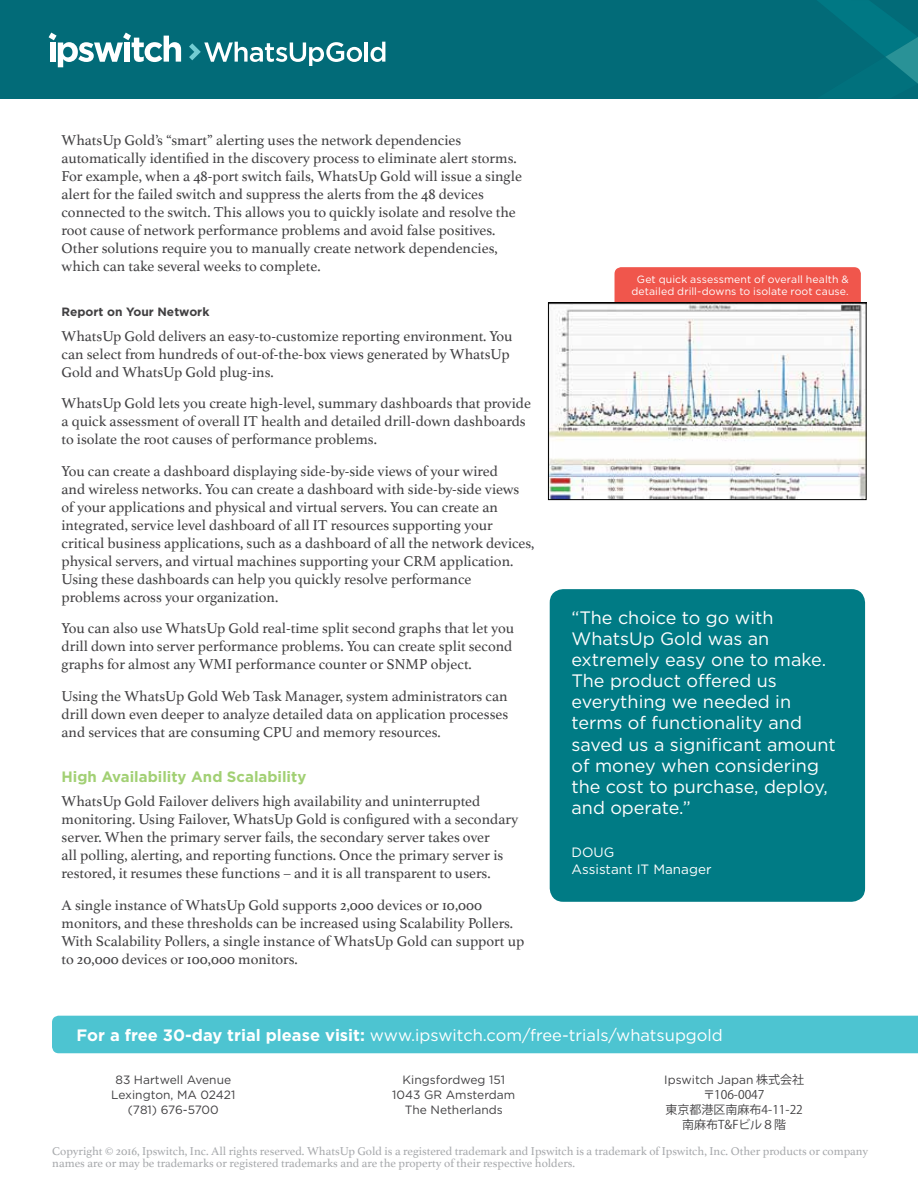
<style>
.page{position:relative;width:918px;height:1188px;background:#fff}
.page>*{position:absolute;margin:0;border:0;box-sizing:border-box;transform-origin:0 0}
.t1{font:18px/21px "Gotham";color:#fff}
.t2{font:16.5px "Gotham";color:#fff}
.t3{font:15px/18px "Athelas";color:#414042}
.t4{font:700 15px "Gotham";color:#a2d074}
.t5{font:13.5px/16.2px "Gotham";color:#fff}
.t6{font:12px/12px "Athelas";color:#a7a9ac}
.t7{font:12px/15px "Gotham";color:#414042;text-align:center}
.t8{font:12px/15px "Koz Go Pr 6 N";color:#414042;text-align:center}
.t9{font:700 12px "Gotham";color:#414042}
.t10{font:10.5px/12px "Gotham";letter-spacing:.01em;color:#fff;text-align:center}
.s1{font-weight:700}
.s2{font-family:"Koz Go Pr 6 N"}
</style>
<div class="page">
<div style="left:615px;top:267px;width:246px;height:45px;background:#f0564c;border-radius:7px"></div>
<div style="left:0;top:0;width:918px;height:98px;background:#026b78"></div>
<svg style="left:49px;top:33px;width:132px;height:34px"></svg>
<svg style="left:189px;top:42px;width:173px;height:24px"></svg>
<hr style="left:365px;top:42px;width:3px;height:20px;background:#fff">
<svg style="left:371px;top:42px;width:14px;height:20px"></svg>
<svg style="left:818px;top:0;width:100px;height:84px"></svg>
<div style="left:52px;top:1016px;width:866px;height:37px;background:#4dc4d1"></div>
<div style="left:550px;top:589px;width:315px;height:313px;background:#007b85;border-radius:14px"></div>
<img style="left:550px;top:304px;width:315px;height:194px">
<div style="left:548px;top:302px;width:319px;height:198px;border:1px solid #000"></div>
<p class="t3" style="left:62px;top:131px;width:462px">WhatsUp Gold’s “smart” alerting uses the network dependencies automatically identified in the discovery process to eliminate alert storms.<br>For example, when a 48-port switch fails, WhatsUp Gold will issue a single alert for the failed switch and suppress the alerts from the 48 devices connected to the switch. This allows you to quickly isolate and resolve the root cause of network performance problems and avoid false positives.<br>Other solutions require you to manually create network dependencies, which can take several weeks to complete.</p>
<p class="t9" style="left:62px;top:305px;width:149px">Report on Your Network</p>
<p class="t3" style="left:62px;top:326px;width:453px">WhatsUp Gold delivers an easy-to-customize reporting environment. You can select from hundreds of out-of-the-box views generated by WhatsUp<br>Gold and WhatsUp Gold plug-ins.</p>
<p class="t3" style="left:62px;top:394px;width:471px">WhatsUp Gold lets you create high-level, summary dashboards that provide a quick assessment of overall IT health and detailed drill-down dashboards to isolate the root causes of performance problems.</p>
<p class="t3" style="left:62px;top:461px;width:475px">You can create a dashboard displaying side-by-side views of your wired<br>and wireless networks. You can create a dashboard with side-by-side views of your applications and physical and virtual servers. You can create an integrated, service level dashboard of all IT resources supporting your critical business applications, such as a dashboard of all the network devices, physical servers, and virtual machines supporting your CRM application.<br>Using these dashboards can help you quickly resolve performance<br>problems across your organization.</p>
<p class="t3" style="left:62px;top:619px;width:454px">You can also use WhatsUp Gold real-time split second graphs that let you drill down into server performance problems. You can create split second graphs for almost any WMI performance counter or SNMP object.</p>
<p class="t3" style="left:62px;top:686px;width:448px;text-align:justify">Using the WhatsUp Gold Web Task Manager, system administrators can drill down even deeper to analyze detailed data on application processes and services that are consuming CPU and memory resources.</p>
<p class="t4" style="left:62px;top:768px;width:246px">High Availability And Scalability</p>
<p class="t3" style="left:62px;top:792px;width:458px">WhatsUp Gold Failover delivers high availability and uninterrupted monitoring. Using Failover, WhatsUp Gold is configured with a secondary server. When the primary server fails, the secondary server takes over<br>all polling, alerting, and reporting functions. Once the primary server is restored, it resumes these functions – and it is all transparent to users.</p>
<p class="t3" style="left:62px;top:896px;width:464px">A single instance of WhatsUp Gold supports 2,000 devices or 10,000 monitors, and these thresholds can be increased using Scalability Pollers.<br>With Scalability Pollers, a single instance of WhatsUp Gold can support up to 20,000 devices or 100,000 monitors.</p>
<p class="t10" style="left:631px;top:273px;width:219px">Get quick assessment of overall health &amp; detailed drill-downs to isolate root cause.</p>
<p class="t1" style="left:572px;top:607px;width:266px">“The choice to go with<br>WhatsUp Gold was an extremely easy one to make.<br>The product offered us everything we needed in terms of functionality and saved us a significant amount of money when considering the cost to purchase, deploy, and operate.”</p>
<p class="t5" style="left:572px;top:844px;width:142px">DOUG<br>Assistant IT Manager</p>
<p class="t2" style="left:77px;top:1026px;width:648px"><span class="s1">For a free 30-day trial please visit:</span> www.ipswitch.com/free-trials/whatsupgold</p>
<p class="t7" style="left:111px;top:1072px;width:126px">83 Hartwell Avenue<br>Lexington, MA 02421 (781) 676-5700</p>
<p class="t7" style="left:392px;top:1072px;width:125px">Kingsfordweg 151<br>1043 GR Amsterdam<br>The Netherlands</p>
<p class="t7" style="left:664px;top:1072px;width:141px">Ipswitch Japan <span class="s2">株式会社</span></p>
<p class="t8" style="left:666px;top:1087px;width:139px">〒106-0047<br>東京都港区南麻布4-11-22南麻布T&amp;Fビル８階</p>
<p class="t6" style="left:52px;top:1145px;width:817px">Copyright © 2016, Ipswitch, Inc. All rights reserved. WhatsUp Gold is a registered trademark and Ipswitch is a trademark of Ipswitch, Inc. Other products or company names are or may be trademarks or registered trademarks and are the property of their respective holders.</p>
</div>
